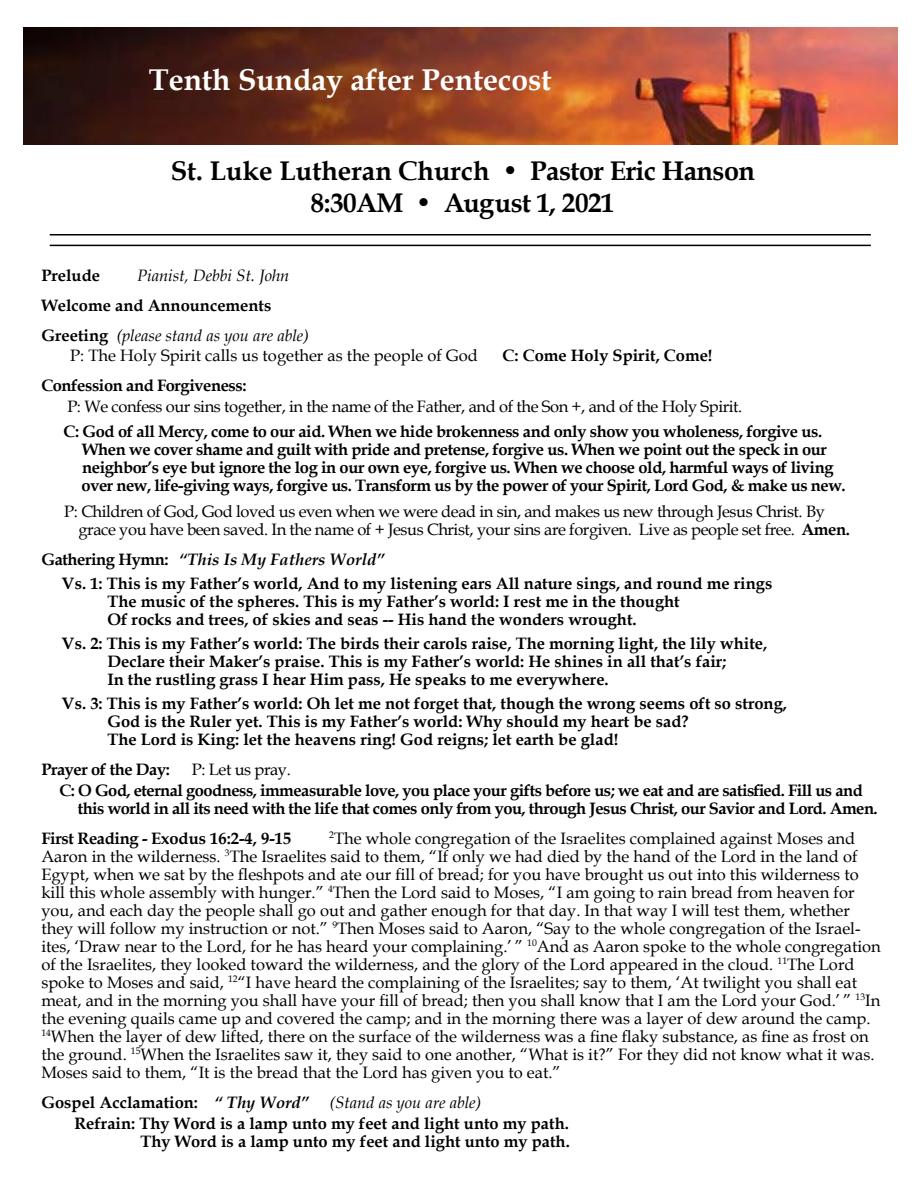
<style>
.page{position:relative;width:918px;height:1188px;background:#fff}
.page>*{position:absolute;margin:0;border:0;box-sizing:border-box;transform-origin:0 0}
.t1{font:700 30px "Book Antiqua";color:#fff}
.t2{font:700 27px/31.5px "Book Antiqua";letter-spacing:-.015em;color:#000;text-align:center}
.t3{font:16.5px/18px "Book Antiqua";color:#000}
.t4{font:700 16.5px/18px "Book Antiqua";color:#000}
.t5{font:700 16.5px/18px "Book Antiqua";letter-spacing:-.025em;color:#000}
.t6{font:16.5px/18px "Book Antiqua";letter-spacing:-.025em;color:#000}
.t7{font:700 16.5px/18px "Book Antiqua";letter-spacing:-.03em;color:#000}
.t8{font:italic 16.5px "Book Antiqua";color:#000}
.t9{font:700 16.5px "Book Antiqua";letter-spacing:-.02em;color:#000}
.s1{font-weight:400}
.s2{font-weight:400;font-style:italic}
.s3{font-weight:700}
.s4{font-style:italic}
</style>
<div class="page">
<hr style="left:50px;top:234px;width:821px;height:2px;background:#000">
<hr style="left:50px;top:245px;width:821px;height:1px;background:#000">
<img style="left:23px;top:27px;width:875px;height:117px">
<h1 class="t1" style="left:149px;top:59px;width:404px">Tenth Sunday after Pentecost</h1>
<h2 class="t2" style="left:171px;top:155px;width:586px">St. Luke Lutheran Church <span class="s1">•</span> Pastor Eric Hanson<br>8:30AM <span class="s1">•</span> August 1, 2021</h2>
<p class="t4" style="left:41px;top:266px;width:60px">Prelude</p>
<p class="t8" style="left:137px;top:264px;width:154px">Pianist, Debbi St. John</p>
<p class="t4" style="left:41px;top:290px;width:269px;line-height:30px">Welcome and Announcements<br>Greeting <span class="s2">(please stand as you are able)</span></p>
<p class="t3" style="left:70px;top:346px;width:409px">P: The Holy Spirit calls us together as the people of God</p>
<p class="t4" style="left:503px;top:346px;width:211px">C: Come Holy Spirit, Come!</p>
<p class="t5" style="left:41px;top:376px;width:207px">Confession and Forgiveness:</p>
<p class="t6" style="left:67px;top:397px;width:676px">P: We confess our sins together, in the name of the Father, and of the Son +, and of the Holy Spirit.</p>
<p class="t5" style="left:82px;top:422px;width:766px;text-indent:-18px">C: God of all Mercy, come to our aid. When we hide brokenness and only show you wholeness, forgive us.<br>When we cover shame and guilt with pride and pretense, forgive us. When we point out the speck in our neighbor’s eye but ignore the log in our own eye, forgive us. When we choose old, harmful ways of living over new, life-giving ways, forgive us. Transform us by the power of your Spirit, Lord God, &amp; make us new.</p>
<p class="t6" style="left:78px;top:502px;width:773px;text-indent:-14px">P: Children of God, God loved us even when we were dead in sin, and makes us new through Jesus Christ. By grace you have been saved. In the name of + Jesus Christ, your sins are forgiven. Live as people set free. <span class="s3">Amen.</span></p>
<p class="t4" style="left:62px;top:547px;width:712px;line-height:24px;text-indent:-21px">Gathering Hymn: <span class="s4">“This Is My Fathers World”<br></span>Vs. 1: This is my Father’s world, And to my listening ears All nature sings, and round me rings</p>
<p class="t4" style="left:107px;top:592px;width:574px">The music of the spheres. This is my Father’s world: I rest me in the thought<br>Of rocks and trees, of skies and seas -- His hand the wonders wrought.</p>
<p class="t4" style="left:107px;top:634px;width:661px;text-indent:-45px">Vs. 2: This is my Father’s world: The birds their carols raise, The morning light, the lily white,<br>Declare their Maker’s praise. This is my Father’s world: He shines in all that’s fair;<br>In the rustling grass I hear Him pass, He speaks to me everywhere.</p>
<p class="t4" style="left:107px;top:694px;width:681px;text-indent:-45px">Vs. 3: This is my Father’s world: Oh let me not forget that, though the wrong seems oft so strong,<br>God is the Ruler yet. This is my Father’s world: Why should my heart be sad?<br>The Lord is King: let the heavens ring! God reigns; let earth be glad!</p>
<p class="t5" style="left:41px;top:760px;width:130px">Prayer of the Day:</p>
<p class="t6" style="left:192px;top:760px;width:100px">P: Let us pray.</p>
<p class="t7" style="left:78px;top:781px;width:802px;text-indent:-18px">C: O God, eternal goodness, immeasurable love, you place your gifts before us; we eat and are satisfied. Fill us and this world in all its need with the life that comes only from you, through Jesus Christ, our Savior and Lord. Amen.</p>
<p class="t9" style="left:41px;top:827px;width:251px">First Reading - Exodus 16:2-4, 9-15</p>
<p class="t3" style="left:41px;top:829px;width:841px;text-indent:288px"><sup>2</sup>The whole congregation of the Israelites complained against Moses and Aaron in the wilderness. <sup>3</sup>The Israelites said to them, “If only we had died by the hand of the Lord in the land of Egypt, when we sat by the fleshpots and ate our fill of bread; for you have brought us out into this wilderness to kill this whole assembly with hunger.” <sup>4</sup>Then the Lord said to Moses, “I am going to rain bread from heaven for you, and each day the people shall go out and gather enough for that day. In that way I will test them, whether they will follow my instruction or not.” <sup>9</sup>Then Moses said to Aaron, “Say to the whole congregation of the Israel&shy;ites, ‘Draw near to the Lord, for he has heard your complaining.’ ” <sup>10</sup>And as Aaron spoke to the whole congregation of the Israelites, they looked toward the wilderness, and the glory of the Lord appeared in the cloud. <sup>11</sup>The Lord spoke to Moses and said, <sup>12</sup>“I have heard the complaining of the Israelites; say to them, ‘At twilight you shall eat meat, and in the morning you shall have your fill of bread; then you shall know that I am the Lord your God.’ ” <sup>13</sup>In the evening quails came up and covered the camp; and in the morning there was a layer of dew around the camp.<br><sup>14</sup>When the layer of dew lifted, there on the surface of the wilderness was a fine flaky substance, as fine as frost on the ground. <sup>15</sup>When the Israelites saw it, they said to one another, “What is it?” For they did not know what it was.<br>Moses said to them, “It is the bread that the Lord has given you to eat.”</p>
<p class="t4" style="left:41px;top:1093px;width:269px">Gospel Acclamation: <span class="s4">“ Thy Word”</span></p>
<p class="t8" style="left:330px;top:1090px;width:153px">(Stand as you are able)</p>
<p class="t4" style="left:74px;top:1114px;width:497px;text-align:right">Refrain: Thy Word is a lamp unto my feet and light unto my path.<br>Thy Word is a lamp unto my feet and light unto my path.</p>
</div>
